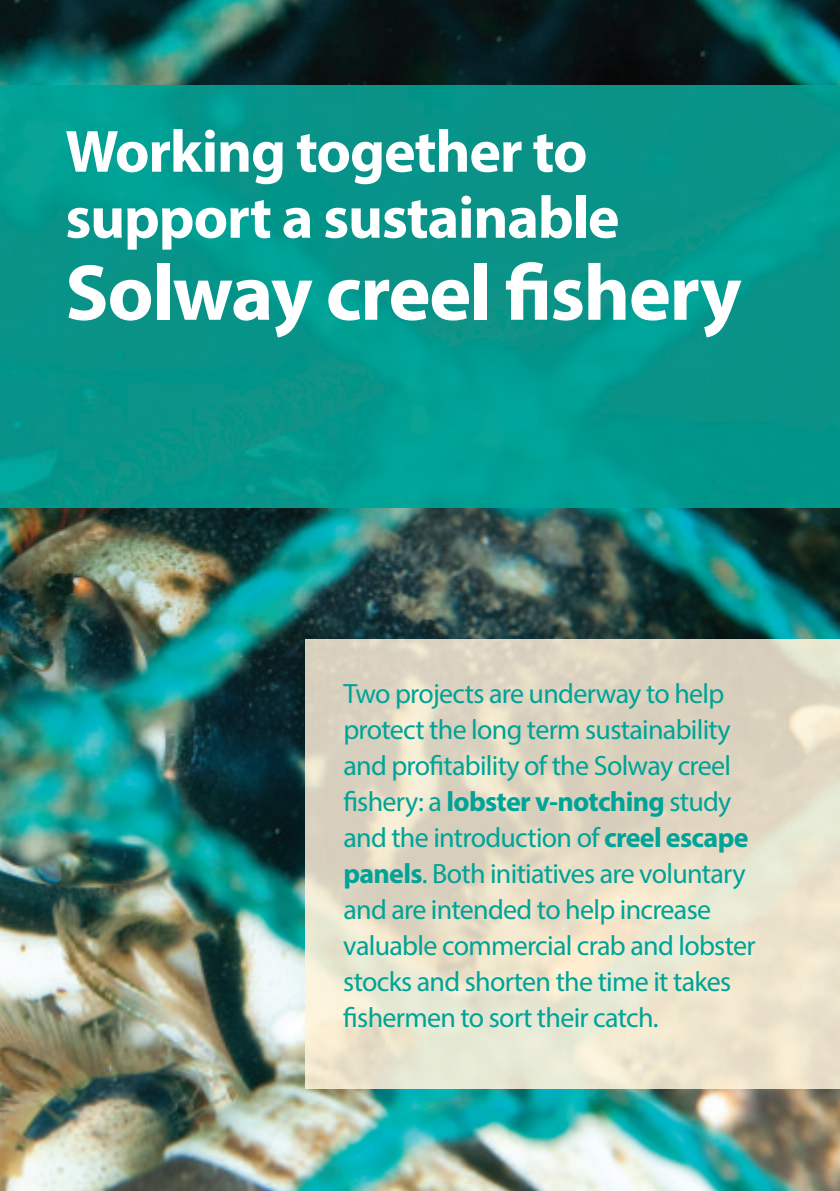
<style>
.page{position:relative;width:840px;height:1191px;background:#fff}
.page>*{position:absolute;margin:0;border:0;box-sizing:border-box;transform-origin:0 0}
.t1{font:700 80px "Myriad Pro";letter-spacing:-.02em;color:#fff}
.t2{font:700 60px/66px "Myriad Pro";letter-spacing:-.02em;color:#fff}
.t3{font:28px/36px "Myriad Pro";letter-spacing:-.025em;color:#00a397}
.s1{font-weight:700}
</style>
<div class="page">
<img style="left:0;top:0;width:839px;height:1191px">
<img style="left:0;top:85px;width:839px;height:422px">
<img style="left:305px;top:639px;width:534px;height:449px">
<h2 class="t2" style="left:65px;top:123px;width:555px">Working together to support a sustainable</h2>
<h1 class="t1" style="left:65px;top:263px;width:677px">Solway creel fishery</h1>
<p class="t3" style="left:343px;top:677px;width:413px">Two projects are underway to help protect the long term sustainability and profitability of the Solway creel fishery: a <span class="s1">lobster v-notching</span> study and the introduction of <span class="s1">creel escape panels</span>. Both initiatives are voluntary and are intended to help increase valuable commercial crab and lobster stocks and shorten the time it takes fishermen to sort their catch.</p>
</div>
